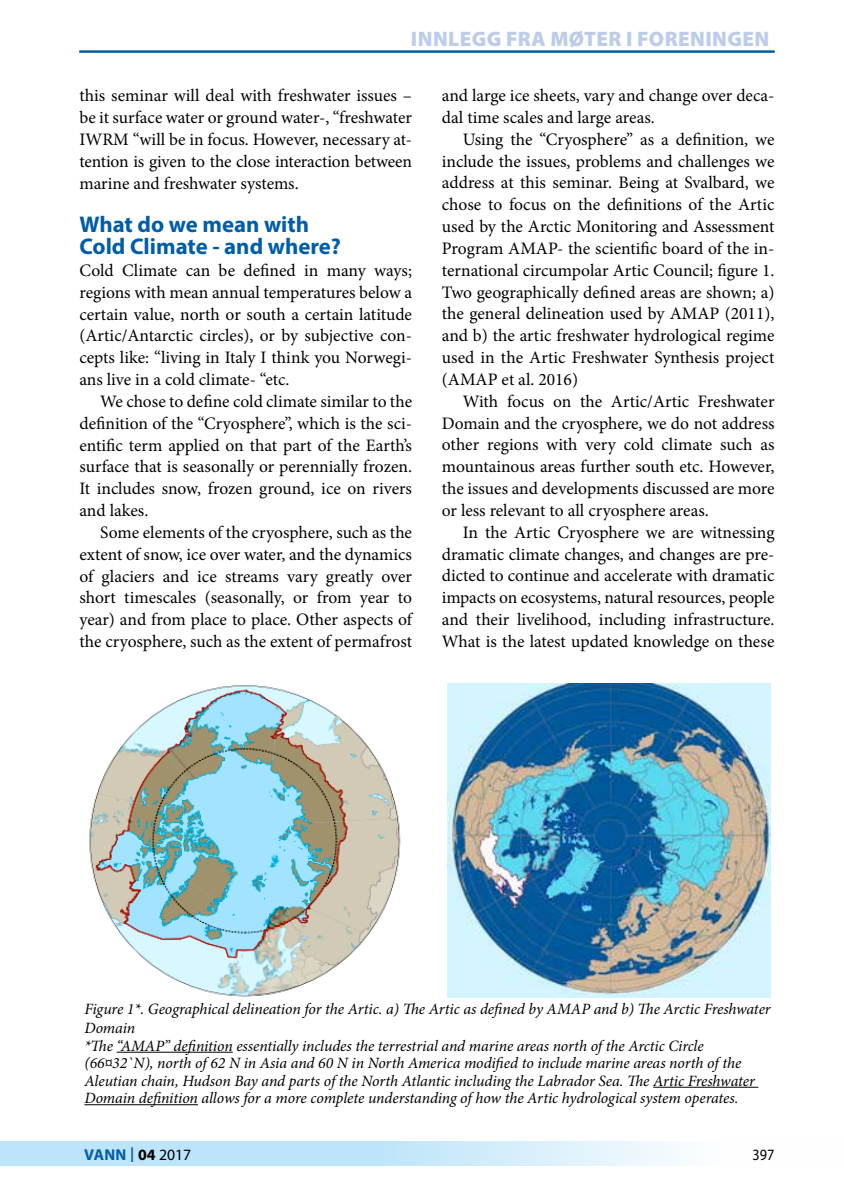
<style>
.page{position:relative;width:844px;height:1191px;background:#fff}
.page>*{position:absolute;margin:0;border:0;box-sizing:border-box;transform-origin:0 0}
.t1{font:700 22.75px/21.9px "Myriad Pro";color:#005da9}
.t2{font:900 21px "Myriad Pro";letter-spacing:.02em;color:#bcccea}
.t3{font:17.5px/21.9px "Minion Pro";letter-spacing:-.005em;color:#000;text-align:justify}
.t4{font:italic 15.75px/17.5px "Minion Pro";letter-spacing:-.01em;color:#000}
.t5{font:700 15.75px "Myriad Pro";letter-spacing:.01em;color:#005da9}
.t6{font:15.75px "Myriad Pro";color:#000;scale:.9 1}
.s1{font-weight:400;font-size:21.88px}
.s2{color:#000}
.s3{font-weight:400;color:#000}
</style>
<div class="page">
<svg style="left:1px;top:1141px;width:675px;height:25px;background:#c8e8fa"></svg>
<svg style="left:0;top:1141px;width:1px;height:25px"></svg>
<hr style="left:79px;top:51px;width:695px;height:1px;background:#005da9">
<img style="left:89px;top:685px;width:312px;height:312px">
<img style="left:447px;top:683px;width:322px;height:314px">
<hr style="left:117px;top:1051px;width:116px;height:1px;background:#000">
<hr style="left:653px;top:1086px;width:105px;height:1px;background:#000">
<hr style="left:84px;top:1104px;width:114px;height:1px;background:#000">
<p class="t2" style="left:411px;top:24px;width:360px">INNLEG FRA MØTER I FORENING N</p>
<p class="t2" style="left:459px;top:24px;width:311px">FAGFELLEVURDERTE ARTIKLER</p>
<p class="t3" style="left:79px;top:85px;width:334px">this seminar will deal with freshwater issues – be it surface water or ground water-, “freshwater IWRM “will be in focus. However, necessary at&shy;tention is given to the close interaction between marine and freshwater systems.</p>
<h1 class="t1" style="left:79px;top:213px;width:263px">What do we mean with<br>Cold Climate - and where?</h1>
<p class="t3" style="left:79px;top:259px;width:334px">Cold Climate can be defined in many ways; regions with mean annual temperatures below a certain value, north or south a certain latitude (Artic/Antarctic circles), or by subjective con&shy;cepts like: “living in Italy I think you Norwegi&shy;ans live in a cold climate- “etc.</p>
<p class="t3" style="left:79px;top:390px;width:334px;text-indent:21px">We chose to define cold climate similar to the definition of the “Cryosphere”, which is the sci&shy;entific term applied on that part of the Earth’s surface that is seasonally or perennially frozen.<br>It includes snow, frozen ground, ice on rivers and lakes.</p>
<p class="t3" style="left:79px;top:521px;width:334px;text-indent:21px">Some elements of the cryosphere, such as the extent of snow, ice over water, and the dynamics of glaciers and ice streams vary greatly over short timescales (seasonally, or from year to year) and from place to place. Other aspects of the cryosphere, such as the extent of permafrost</p>
<p class="t3" style="left:441px;top:85px;width:334px">and large ice sheets, vary and change over deca&shy;dal time scales and large areas.</p>
<p class="t3" style="left:441px;top:128px;width:334px;text-indent:21px">Using the “Cryosphere” as a definition, we include the issues, problems and challenges we address at this seminar. Being at Svalbard, we chose to focus on the definitions of the Artic used by the Arctic Monitoring and Assessment Program AMAP- the scientific board of the in&shy;ternational circumpolar Artic Council; figure 1.<br>Two geographically defined areas are shown; a) the general delineation used by AMAP (2011), and b) the artic freshwater hydrological regime used in the Artic Freshwater Synthesis project (AMAP et al. 2016)</p>
<p class="t3" style="left:441px;top:390px;width:334px;text-indent:21px">With focus on the Artic/Artic Freshwater Domain and the cryosphere, we do not address other regions with very cold climate such as mountainous areas further south etc. However, the issues and developments discussed are more or less relevant to all cryosphere areas.</p>
<p class="t3" style="left:441px;top:521px;width:334px;text-indent:21px">In the Artic Cryosphere we are witnessing dramatic climate changes, and changes are pre&shy;dicted to continue and accelerate with dramatic impacts on ecosystems, natural resources, people and their livelihood, including infrastructure.<br>What is the latest updated knowledge on these</p>
<p class="t4" style="left:84px;top:999px;width:687px;line-height:19.2px">Figure 1*. Geographical delineation for the Artic. a) The Artic as defined by AMAP and b) The Arctic Freshwater<br>Domain</p>
<p class="t4" style="left:84px;top:1036px;width:671px">*The “AMAP” definition essentially includes the terrestrial and marine areas north of the Arctic Circle (66¤32`N), north of 62 N in Asia and 60 N in North America modified to include marine areas north of the Aleutian chain, Hudson Bay and parts of the North Atlantic including the Labrador Sea. The Artic Freshwater Domain definition allows for a more complete understanding of how the Artic hydrological system operates.</p>
<p class="t5" style="left:84px;top:1144px;width:109px">VANN <span class="s1">I</span> <span class="s2">04</span> <span class="s3">2017</span></p>
<p class="t6" style="left:752px;top:1145px;width:26px">397</p>
</div>
